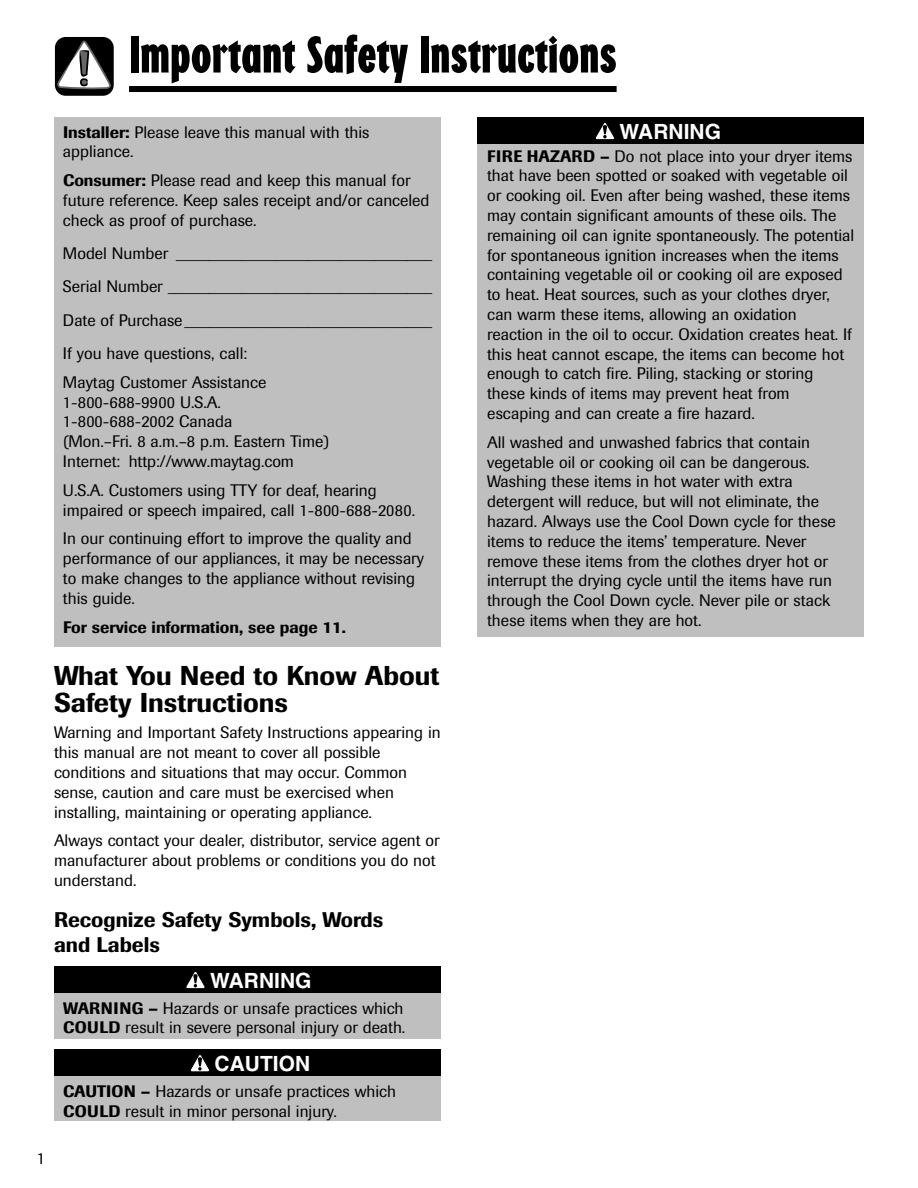
<style>
.page{position:relative;width:918px;height:1188px;background:#fff}
.page>*{position:absolute;margin:0;border:0;box-sizing:border-box;transform-origin:0 0}
.t1{font:54px "Regatta Condensed Plain";color:#000}
.t2{font:500 27px/27px "Imago";color:#000}
.t3{font:500 21px/25.2px "Imago";color:#000}
.t4{font:700 21px "Helvetica";color:#fff}
.t5{font:16.5px/19.8px "Imago";color:#000}
.t6{font:500 16.5px "Imago";color:#000}
.s1{font-weight:500}
</style>
<div class="page">
<div style="left:55px;top:37px;width:59px;height:59px;background:#000;border-radius:11px"></div>
<svg style="left:57px;top:40px;width:55px;height:49px"></svg>
<div style="left:129px;top:86px;width:488px;height:6px;background:#000"></div>
<div style="left:54px;top:990px;width:387px;height:49px;background:#bfbfbf"></div>
<div style="left:54px;top:966px;width:387px;height:27px;background:#000"></div>
<svg style="left:186px;top:971px;width:19px;height:18px"></svg>
<div style="left:54px;top:1073px;width:387px;height:48px;background:#bfbfbf"></div>
<div style="left:54px;top:1049px;width:387px;height:27px;background:#000"></div>
<svg style="left:191px;top:1054px;width:18px;height:18px"></svg>
<div style="left:477px;top:141px;width:387px;height:496px;background:#bfbfbf"></div>
<div style="left:477px;top:117px;width:387px;height:27px;background:#000"></div>
<svg style="left:596px;top:123px;width:18px;height:17px"></svg>
<div style="left:54px;top:117px;width:387px;height:529px;background:#bfbfbf"></div>
<h1 class="t1" style="left:129px;top:37px;width:489px">Important Safety Instructions</h1>
<p class="t5" style="left:63px;top:123px;width:308px"><span class="s1">Installer:</span> Please leave this manual with this appliance.</p>
<p class="t5" style="left:63px;top:172px;width:368px"><span class="s1">Consumer:</span> Please read and keep this manual for future reference. Keep sales receipt and/or canceled check as proof of purchase.</p>
<p class="t5" style="left:63px;top:238px;width:371px;line-height:33.3px;text-align:justify">Model Number _______________________________ Serial Number ________________________________ Date of Purchase______________________________ If you have questions, call:</p>
<p class="t5" style="left:63px;top:373px;width:267px">Maytag Customer Assistance<br>1-800-688-9900 U.S.A.<br>1-800-688-2002 Canada<br>(Mon.–Fri. 8 a.m.–8 p.m. Eastern Time)<br>Internet: http://www.maytag.com</p>
<p class="t5" style="left:63px;top:481px;width:354px">U.S.A. Customers using TTY for deaf, hearing impaired or speech impaired, call 1-800-688-2080.</p>
<p class="t5" style="left:63px;top:530px;width:363px">In our continuing effort to improve the quality and performance of our appliances, it may be necessary to make changes to the appliance without revising this guide.</p>
<p class="t6" style="left:63px;top:621px;width:285px">For service information, see page 11.</p>
<h2 class="t2" style="left:54px;top:665px;width:387px">What You Need to Know About<br>Safety Instructions</h2>
<p class="t5" style="left:54px;top:724px;width:388px">Warning and Important Safety Instructions appearing in this manual are not meant to cover all possible conditions and situations that may occur. Common sense, caution and care must be exercised when installing, maintaining or operating appliance.</p>
<p class="t5" style="left:54px;top:832px;width:387px">Always contact your dealer, distributor, service agent or manufacturer about problems or conditions you do not understand.</p>
<p class="t3" style="left:54px;top:909px;width:331px">Recognize Safety Symbols, Words and Labels</p>
<p class="t4" style="left:210px;top:972px;width:103px">WARNING</p>
<p class="t5" style="left:63px;top:999px;width:344px"><span class="s1">WARNING –</span> Hazards or unsafe practices which<br><span class="s1">COULD</span> result in severe personal injury or death.</p>
<p class="t4" style="left:215px;top:1056px;width:97px">CAUTION</p>
<p class="t5" style="left:63px;top:1082px;width:335px"><span class="s1">CAUTION –</span> Hazards or unsafe practices which<br><span class="s1">COULD</span> result in minor personal injury.</p>
<p class="t5" style="left:37px;top:1149px;width:10px">1</p>
<p class="t4" style="left:620px;top:123px;width:103px">WARNING</p>
<p class="t5" style="left:487px;top:147px;width:369px"><span class="s1">FIRE HAZARD –</span> Do not place into your dryer items that have been spotted or soaked with vegetable oil or cooking oil. Even after being washed, these items may contain significant amounts of these oils. The remaining oil can ignite spontaneously. The potential for spontaneous ignition increases when the items containing vegetable oil or cooking oil are exposed to heat. Heat sources, such as your clothes dryer, can warm these items, allowing an oxidation reaction in the oil to occur. Oxidation creates heat. If this heat cannot escape, the items can become hot enough to catch fire. Piling, stacking or storing these kinds of items may prevent heat from escaping and can create a fire hazard.</p>
<p class="t5" style="left:487px;top:433px;width:350px">All washed and unwashed fabrics that contain vegetable oil or cooking oil can be dangerous.<br>Washing these items in hot water with extra detergent will reduce, but will not eliminate, the hazard. Always use the Cool Down cycle for these items to reduce the items’ temperature. Never remove these items from the clothes dryer hot or interrupt the drying cycle until the items have run through the Cool Down cycle. Never pile or stack these items when they are hot.</p>
</div>
